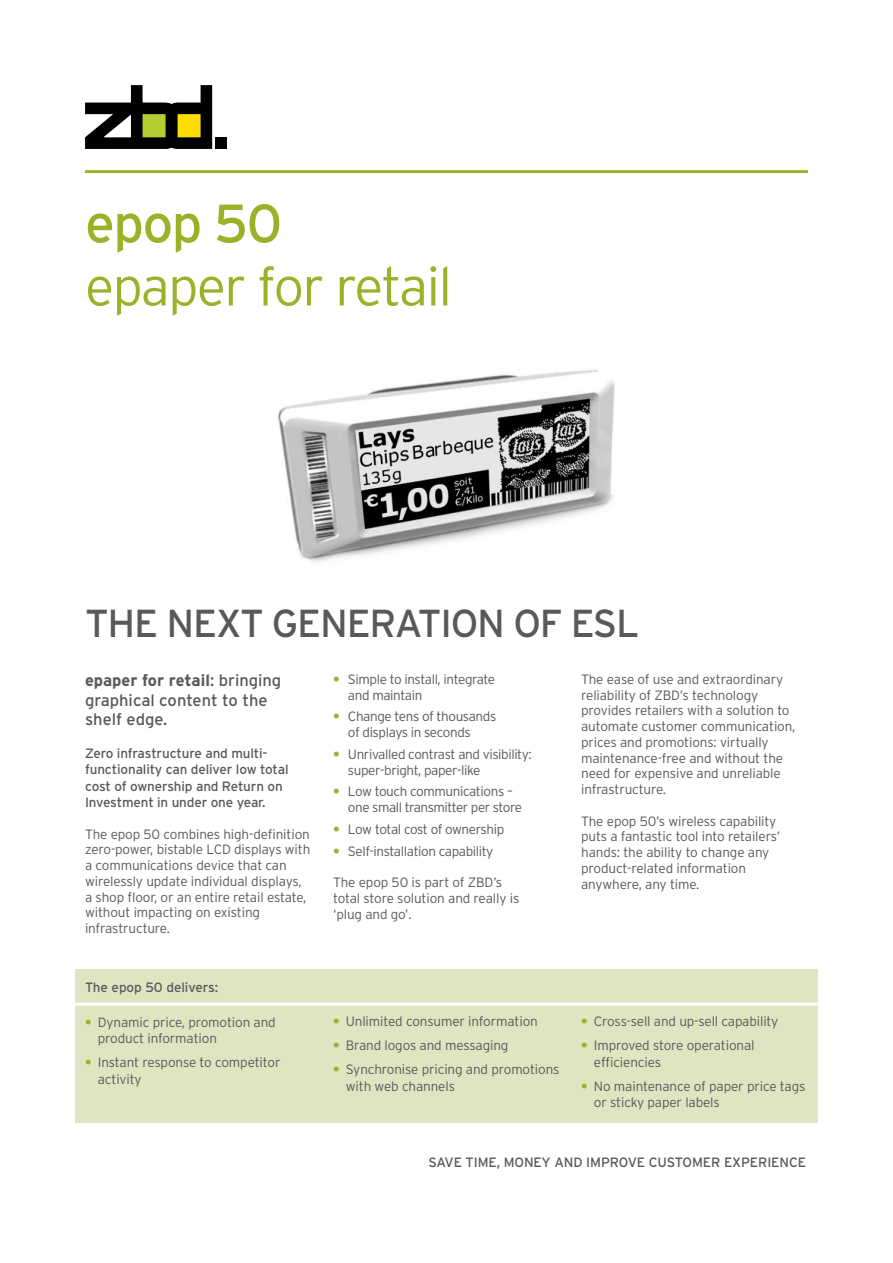
<style>
.page{position:relative;width:893px;height:1263px;background:#fff}
.page>*{position:absolute;margin:0;border:0;box-sizing:border-box;transform-origin:0 0}
.t1{font:300 54px "Interstate";letter-spacing:-.03em;color:#9bb228}
.t2{font:54px "Interstate";color:#9bb228}
.t3{font:39px "Interstate";letter-spacing:-.03em;color:#58595b}
.t4{font:16.5px/19.5px "Interstate";color:#58595b}
.t5{font:300 13.5px/15.8px "Interstate";letter-spacing:-.01em;color:#58595b}
.t6{font:13.5px/16.5px "Interstate";letter-spacing:-.01em;color:#58595b}
.t7{font:300 13.5px/15.8px "Interstate";letter-spacing:-.03em;color:#58595b}
.t8{font:300 13.5px/15.8px "Interstate";letter-spacing:-.035em;color:#58595b}
.t9{font:300 13.5px "Interstate";letter-spacing:-.04em;color:#58595b}
.s1{font-weight:700}
.s2{font-weight:700;color:#9bb228}
</style>
<div class="page">
<div style="left:75px;top:969px;width:743px;height:154px;background:#dfe5c1"></div>
<svg style="left:85px;top:85px;width:127px;height:64px"></svg>
<div style="left:215px;top:137px;width:12px;height:12px;background:#000"></div>
<hr style="left:85px;top:170px;width:723px;height:3px;background:#9bb228">
<hr style="left:75px;top:1003px;width:754px;height:3px;background:#fff">
<img style="left:278px;top:369px;width:337px;height:194px">
<h1 class="t2" style="left:85px;top:193px;width:199px">epop 50</h1>
<h1 class="t1" style="left:85px;top:256px;width:368px">epaper for retail</h1>
<h2 class="t3" style="left:85px;top:601px;width:106px">THE NEXT</h2>
<h2 class="t3" style="left:272px;top:601px;width:49px">GENE</h2>
<h2 class="t3" style="left:369px;top:601px;width:271px">RATION OF ESL</h2>
<p class="t4" style="left:85px;top:671px;width:198px"><span class="s1">epaper for retail</span>: bringing graphical content to the shelf edge.</p>
<p class="t6" style="left:85px;top:744px;width:205px">Zero infrastructure and multi&shy;functionality can deliver low total cost of ownership and Return on<br>Investment in under one year.</p>
<p class="t5" style="left:85px;top:826px;width:227px">The epop 50 combines high-definition zero-power, bistable LCD displays with a communications device that can wirelessly update individual displays, a shop floor, or an entire retail estate, without impacting on existing infrastructure.</p>
<p class="t6" style="left:85px;top:979px;width:135px">The epop 50 delivers:</p>
<p class="t5" style="left:98px;top:1013px;width:180px;line-height:16.5px;text-indent:-13px"><span class="s2">•</span> Dynamic price, promotion and product information</p>
<p class="t5" style="left:98px;top:1054px;width:184px;line-height:16.5px;text-indent:-13px"><span class="s2">•</span> Instant response to competitor activity</p>
<p class="t7" style="left:348px;top:671px;width:149px;text-indent:-15px"><span class="s2">•</span> Simple to install, integrate and maintain</p>
<p class="t7" style="left:348px;top:709px;width:150px;text-indent:-15px"><span class="s2">•</span> Change tens of thousands of displays in seconds</p>
<p class="t7" style="left:348px;top:746px;width:185px;text-indent:-15px"><span class="s2">•</span> Unrivalled contrast and visibility: super-bright, paper-like</p>
<p class="t8" style="left:348px;top:784px;width:176px;text-indent:-15px"><span class="s2">•</span> Low touch communications – one small transmitter per store</p>
<p class="t9" style="left:333px;top:821px;width:173px"><span class="s2">•</span> Low total cost of ownership</p>
<p class="t7" style="left:333px;top:843px;width:162px"><span class="s2">•</span> Self-installation capability</p>
<p class="t5" style="left:333px;top:874px;width:188px">The epop 50 is part of ZBD’s total store solution and really is ‘plug and go’.</p>
<p class="t5" style="left:581px;top:671px;width:216px">The ease of use and extraordinary reliability of ZBD’s technology provides retailers with a solution to automate customer communication, prices and promotions: virtually maintenance-free and without the need for expensive and unreliable infrastructure.</p>
<p class="t5" style="left:581px;top:813px;width:200px">The epop 50’s wireless capability puts a fantastic tool into retailers’ hands: the ability to change any product-related information anywhere, any time.</p>
<p class="t5" style="left:333px;top:1014px;width:206px"><span class="s2">•</span> Unlimited consumer information</p>
<p class="t5" style="left:333px;top:1038px;width:177px"><span class="s2">•</span> Brand logos and messaging</p>
<p class="t5" style="left:346px;top:1061px;width:215px;line-height:16.5px;text-indent:-13px"><span class="s2">•</span> Synchronise pricing and promotions with web channels</p>
<p class="t5" style="left:581px;top:1013px;width:199px"><span class="s2">•</span> Cross-sell and up-sell capability</p>
<p class="t5" style="left:594px;top:1037px;width:162px;line-height:16.5px;text-indent:-13px"><span class="s2">•</span> Improved store operational efficiencies</p>
<p class="t5" style="left:594px;top:1077px;width:213px;line-height:16.5px;text-indent:-13px"><span class="s2">•</span> No maintenance of paper price tags or sticky paper labels</p>
<p class="t6" style="left:428px;top:1154px;width:379px">Save ti me, money and i mprove customer experi ence</p>
</div>
